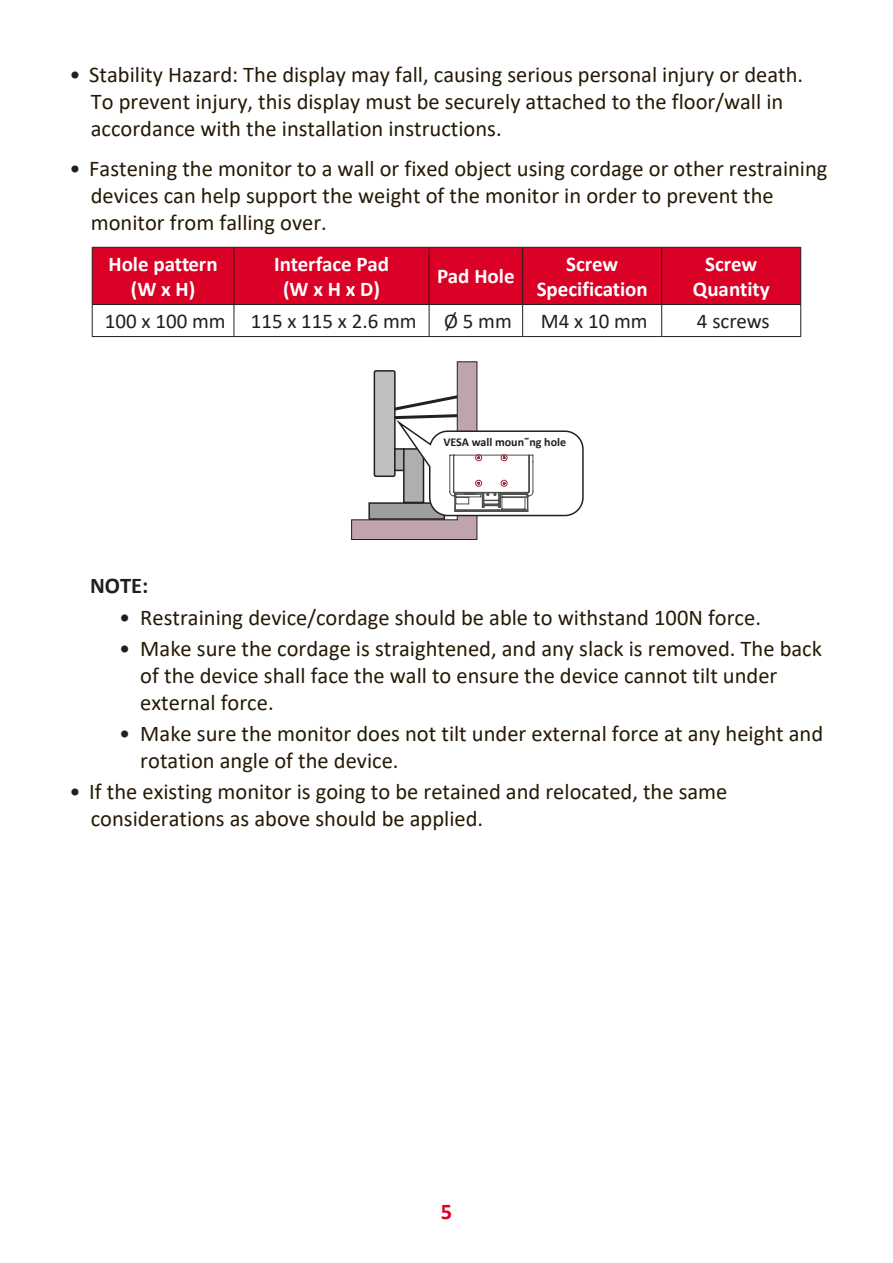
<style>
.page{position:relative;width:893px;height:1263px;background:#fff}
.page>*{position:absolute;margin:0;border:0;box-sizing:border-box;transform-origin:0 0}
.t1{font:22.5px/27px "Calibri";color:#251a05}
.Note{font:700 22.5px "Calibri";color:#231f20}
.t2{font:700 22.5px "Calibri";color:#db0025}
.Table-Header{font:700 21px/25.2px "Calibri";color:#fff;text-align:center}
.Table-Body{font:21px "Calibri";color:#231f20}
.t3{font:700 12px "Calibri";color:#231f20}
.s1{color:#231f20}
</style>
<div class="page">
<div style="left:93px;top:248px;width:707px;height:56px;background:#db0025"></div>
<hr style="left:92px;top:247px;width:142px;height:1px;background:#231f20">
<hr style="left:92px;top:248px;width:1px;height:56px;background:#231f20">
<hr style="left:234px;top:247px;width:195px;height:1px;background:#231f20">
<hr style="left:234px;top:248px;width:1px;height:56px;background:#231f20">
<hr style="left:429px;top:247px;width:94px;height:1px;background:#231f20">
<hr style="left:429px;top:248px;width:1px;height:56px;background:#231f20">
<hr style="left:523px;top:247px;width:139px;height:1px;background:#231f20">
<hr style="left:522px;top:248px;width:1px;height:56px;background:#231f20">
<hr style="left:662px;top:247px;width:139px;height:1px;background:#231f20">
<hr style="left:661px;top:248px;width:1px;height:56px;background:#231f20">
<hr style="left:800px;top:248px;width:1px;height:56px;background:#231f20">
<hr style="left:92px;top:304px;width:142px;height:1px;background:#231f20">
<hr style="left:92px;top:305px;width:1px;height:31px;background:#231f20">
<hr style="left:234px;top:304px;width:195px;height:1px;background:#231f20">
<hr style="left:234px;top:305px;width:1px;height:31px;background:#231f20">
<hr style="left:429px;top:304px;width:94px;height:1px;background:#231f20">
<hr style="left:429px;top:305px;width:1px;height:31px;background:#231f20">
<hr style="left:523px;top:304px;width:139px;height:1px;background:#231f20">
<hr style="left:522px;top:305px;width:1px;height:31px;background:#231f20">
<hr style="left:662px;top:304px;width:139px;height:1px;background:#231f20">
<hr style="left:661px;top:305px;width:1px;height:31px;background:#231f20">
<hr style="left:800px;top:305px;width:1px;height:31px;background:#231f20">
<hr style="left:92px;top:336px;width:142px;height:1px;background:#231f20">
<hr style="left:234px;top:336px;width:195px;height:1px;background:#231f20">
<hr style="left:429px;top:336px;width:94px;height:1px;background:#231f20">
<hr style="left:523px;top:336px;width:139px;height:1px;background:#231f20">
<hr style="left:662px;top:336px;width:139px;height:1px;background:#231f20">
<svg style="left:351px;top:361px;width:233px;height:179px"></svg>
<p class="t1" style="left:91px;top:61px;width:714px;text-indent:-21px"><span class="s1">•</span> Stability Hazard: The display may fall, causing serious personal injury or death.<br>To prevent injury, this display must be securely attached to the floor/wall in accordance with the installation instructions.</p>
<p class="t1" style="left:91px;top:154px;width:738px;text-indent:-21px"><span class="s1">•</span> Fastening the monitor to a wall or fixed object using cordage or other restraining devices can help support the weight of the monitor in order to prevent the monitor from falling over.</p>
<p class="Table-Header" style="left:108px;top:251px;width:111px">Hole pattern (W x H)</p>
<p class="Table-Header" style="left:274px;top:251px;width:116px">Interface Pad (W x H x D)</p>
<p class="Table-Header" style="left:437px;top:264px;width:79px">Pad Hole</p>
<p class="Table-Header" style="left:537px;top:251px;width:113px">Screw<br>Specification</p>
<p class="Table-Header" style="left:705px;top:251px;width:54px">Screw</p>
<p class="Table-Header" style="left:693px;top:276px;width:78px">Quantity</p>
<p class="Table-Body" style="left:105px;top:306px;width:122px">100 x 100 mm</p>
<p class="Table-Body" style="left:251px;top:306px;width:167px">115 x 115 x 2.6 mm</p>
<p class="Table-Body" style="left:444px;top:306px;width:69px">Ø 5 mm</p>
<p class="Table-Body" style="left:541px;top:306px;width:108px">M4 x 10 mm</p>
<p class="Table-Body" style="left:697px;top:306px;width:74px">4 screws</p>
<p class="t3" style="left:443px;top:433px;width:124px">VESA wall moun˜ng hole</p>
<p class="Note" style="left:90px;top:570px;width:60px">NOTE:</p>
<p class="t1" style="left:119px;top:603px;width:643px"><span class="s1">•</span> Restraining device/cordage should be able to withstand 100N force.</p>
<p class="t1" style="left:140px;top:634px;width:683px;text-indent:-21px"><span class="s1">•</span> Make sure the cordage is straightened, and any slack is removed. The back of the device shall face the wall to ensure the device cannot tilt under external force.</p>
<p class="t1" style="left:140px;top:720px;width:684px;text-indent:-21px"><span class="s1">•</span> Make sure the monitor does not tilt under external force at any height and rotation angle of the device.</p>
<p class="t1" style="left:91px;top:778px;width:638px;text-indent:-21px"><span class="s1">•</span> If the existing monitor is going to be retained and relocated, the same considerations as above should be applied.</p>
<p class="t2" style="left:441px;top:1196px;width:13px">5</p>
</div>
